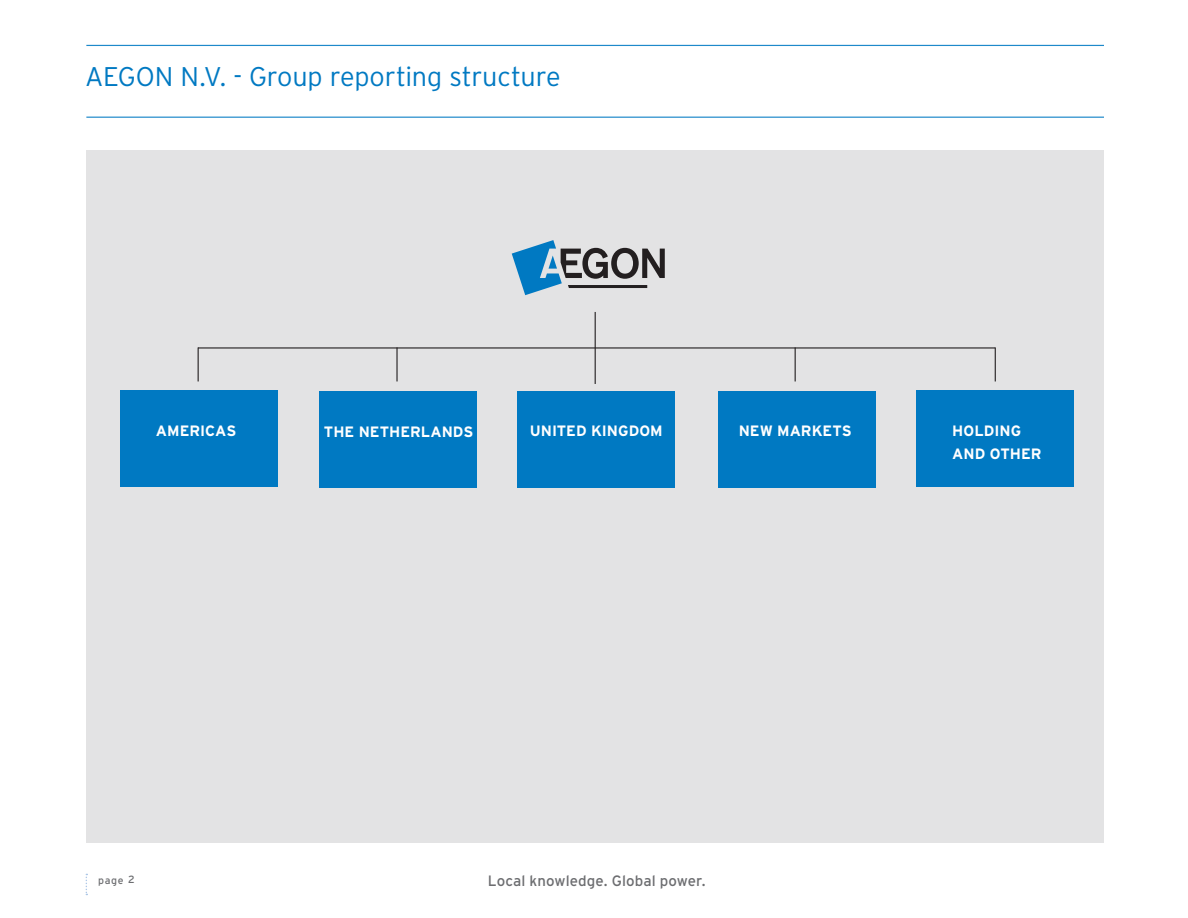
<style>
.page{position:relative;width:1188px;height:918px;background:#fff}
.page>*{position:absolute;margin:0;border:0;box-sizing:border-box;transform-origin:0 0}
.KOP_1_Blauw_regular{font:300 27px "Interstate";letter-spacing:-.005em;color:#0079c2}
.SUBKOP_2_White_bold{font:700 15px/22.5px "Interstate";color:#fff}
.t1{font:15px "Interstate";color:#6c6d70}
.t2{font:10.5px "Interstate";color:#6c6d70}
</style>
<div class="page">
<svg style="left:86px;top:874px;width:1px;height:21px"></svg>
<hr style="left:86px;top:45px;width:1018px;height:1px;background:#1e89ca">
<hr style="left:86px;top:117px;width:1018px;height:1px;background:#1e89ca">
<div style="left:86px;top:150px;width:1018px;height:692px;background:#e3e3e4"></div>
<svg style="left:512px;top:240px;width:153px;height:55px"></svg>
<div style="left:120px;top:391px;width:158px;height:96px;background:#0079c2"></div>
<div style="left:319px;top:391px;width:158px;height:97px;background:#0079c2"></div>
<div style="left:517px;top:391px;width:158px;height:96px;background:#0079c2"></div>
<div style="left:718px;top:391px;width:158px;height:96px;background:#0079c2"></div>
<div style="left:916px;top:391px;width:158px;height:96px;background:#0079c2"></div>
<hr style="left:198px;top:347px;width:797px;height:2px;background:#231f20">
<hr style="left:595px;top:312px;width:1px;height:72px;background:#231f20">
<hr style="left:198px;top:347px;width:1px;height:34px;background:#231f20">
<hr style="left:396px;top:347px;width:2px;height:34px;background:#231f20">
<hr style="left:795px;top:347px;width:1px;height:34px;background:#231f20">
<hr style="left:995px;top:347px;width:1px;height:34px;background:#231f20">
<p class="KOP_1_Blauw_regular" style="left:85px;top:61px;width:477px">aegon n.v. - Group reporting structure</p>
<p class="SUBKOP_2_White_bold" style="left:156px;top:420px;width:82px">AMERICAS</p>
<p class="SUBKOP_2_White_bold" style="left:324px;top:420px;width:151px">THE NETHERLANDS</p>
<p class="SUBKOP_2_White_bold" style="left:530px;top:420px;width:135px">UNITED KINGDOM</p>
<p class="SUBKOP_2_White_bold" style="left:739px;top:420px;width:114px">NEW MARKETS</p>
<p class="SUBKOP_2_White_bold" style="left:952px;top:420px;width:91px">HOLDING<br>AND OTHER</p>
<p class="t2" style="left:98px;top:874px;width:38px">page 2</p>
<p class="t1" style="left:488px;top:872px;width:219px">Local knowledge. Global power.</p>
</div>
